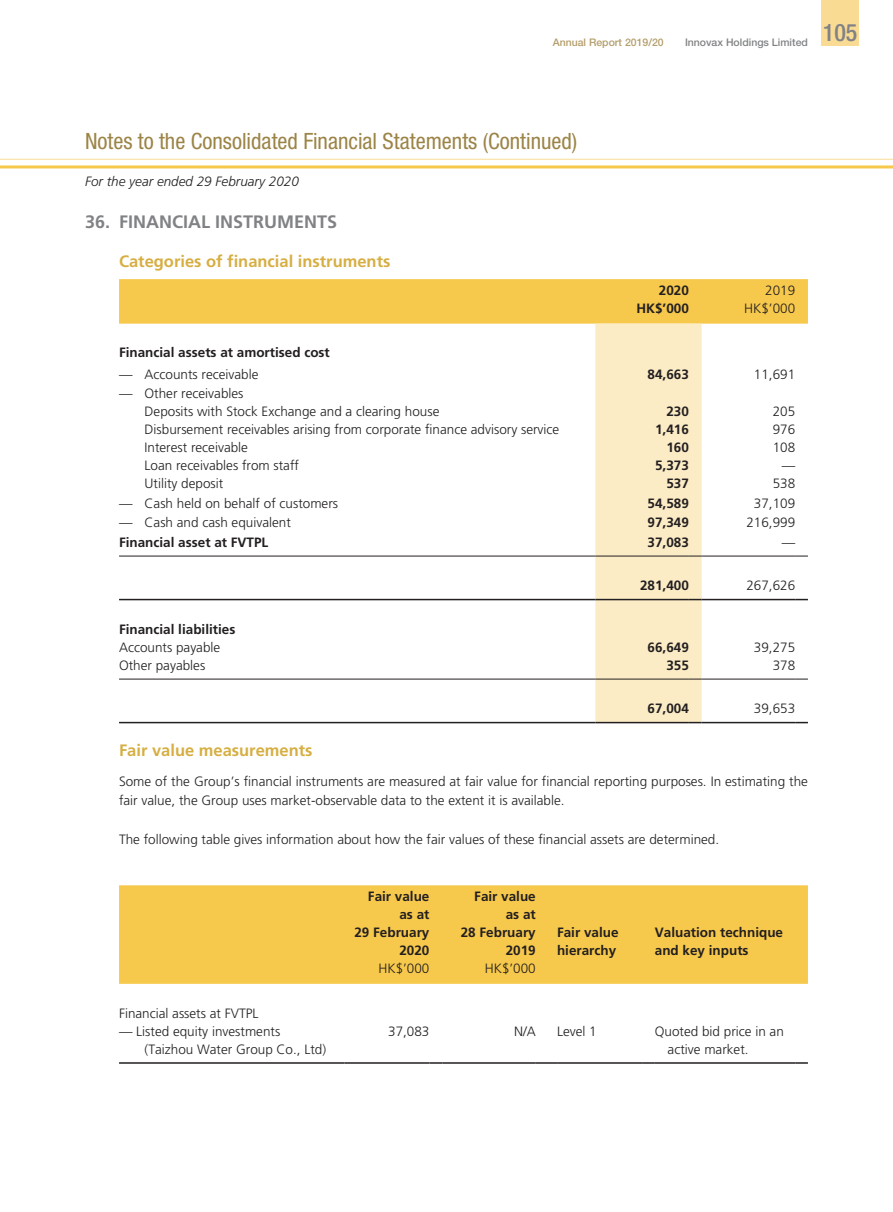
<style>
.page{position:relative;width:893px;height:1212px;background:#fff}
.page>*{position:absolute;margin:0;border:0;box-sizing:border-box;transform-origin:0 0}
.t1{font:500 condensed 24px "Helvetica Neue LT Std";color:#808285}
.t2{font:condensed 22.5px "Helvetica Neue LT Std";color:#9c8447}
.t3{font:700 18px "Frutiger LT Std";color:#808285}
.t4{font:700 16.5px "Frutiger LT Std";color:#d6ae42}
.t5{font:300 13.5px/18px "Frutiger LT Std";color:#231f20}
.t6{font:700 13.5px/18px "Frutiger LT Std";color:#231f20;text-align:right}
.t7{font:italic 300 13.5px "Frutiger LT Std";color:#231f20}
.t8{font:500 10.5px "Helvetica Neue LT Std";color:#808285}
.t9{font:500 10.5px "Helvetica Neue LT Std";color:#b49e6b}
</style>
<div class="page">
<div style="left:821px;top:0;width:38px;height:46px;background:#fadb93"></div>
<hr style="left:0;top:159px;width:893px;height:1px;background:#fae0a3">
<hr style="left:0;top:165px;width:893px;height:3px;background:#f6c84c">
<svg style="left:119px;top:279px;width:689px;height:444px"></svg>
<div style="left:119px;top:885px;width:689px;height:99px;background:#f6c84c"></div>
<hr style="left:119px;top:1062px;width:225px;height:2px;background:#231f20">
<hr style="left:344px;top:1062px;width:85px;height:2px;background:#231f20">
<svg style="left:429px;top:1062px;width:13px;height:2px"></svg>
<hr style="left:442px;top:1062px;width:94px;height:2px;background:#231f20">
<hr style="left:536px;top:1062px;width:21px;height:2px;background:#231f20">
<hr style="left:557px;top:1062px;width:85px;height:2px;background:#231f20">
<svg style="left:642px;top:1062px;width:13px;height:2px"></svg>
<hr style="left:655px;top:1062px;width:140px;height:2px;background:#231f20">
<svg style="left:795px;top:1062px;width:13px;height:2px"></svg>
<p class="t9" style="left:553px;top:36px;width:113px">Annual Report 2019/20</p>
<p class="t8" style="left:685px;top:36px;width:124px">Innovax Holdings Limited</p>
<h1 class="t1" style="left:823px;top:18px;width:36px">105</h1>
<h2 class="t2" style="left:85px;top:128px;width:494px">Notes to the Consolidated Financial Statements (Continued)</h2>
<p class="t7" style="left:85px;top:173px;width:215px">For the year ended 29 February 2020</p>
<h3 class="t3" style="left:85px;top:211px;width:254px">36. FINANCIAL INSTRUMENTS</h3>
<p class="t4" style="left:119px;top:251px;width:273px">Categories of financial instruments</p>
<p class="t6" style="left:659px;top:281px;width:32px">2020</p>
<p class="t5" style="left:765px;top:281px;width:32px">2019</p>
<p class="t6" style="left:636px;top:299px;width:54px">HK$’000</p>
<p class="t5" style="left:744px;top:299px;width:53px">HK$’000</p>
<p class="t6" style="left:119px;top:344px;width:212px">Financial assets at amortised cost</p>
<p class="t5" style="left:119px;top:365px;width:141px">— Accounts receivable</p>
<p class="t6" style="left:648px;top:365px;width:43px">84,663</p>
<p class="t5" style="left:754px;top:365px;width:43px">11,691</p>
<p class="t5" style="left:145px;top:385px;width:296px;text-indent:-26px">— Other receivables<br>Deposits with Stock Exchange and a clearing house</p>
<p class="t6" style="left:666px;top:403px;width:24px">230</p>
<p class="t5" style="left:773px;top:403px;width:24px">205</p>
<p class="t5" style="left:145px;top:421px;width:416px">Disbursement receivables arising from corporate finance advisory service</p>
<p class="t6" style="left:655px;top:421px;width:35px">1,416</p>
<p class="t5" style="left:773px;top:421px;width:24px">976</p>
<p class="t5" style="left:145px;top:439px;width:105px">Interest receivable</p>
<p class="t6" style="left:666px;top:439px;width:24px">160</p>
<p class="t5" style="left:773px;top:439px;width:24px">108</p>
<p class="t5" style="left:145px;top:457px;width:156px">Loan receivables from staff</p>
<p class="t6" style="left:655px;top:457px;width:35px">5,373</p>
<p class="t5" style="left:782px;top:457px;width:15px">—</p>
<p class="t5" style="left:145px;top:475px;width:80px">Utility deposit</p>
<p class="t6" style="left:666px;top:475px;width:24px">537</p>
<p class="t5" style="left:773px;top:475px;width:24px">538</p>
<p class="t5" style="left:119px;top:494px;width:221px">— Cash held on behalf of customers</p>
<p class="t6" style="left:648px;top:494px;width:43px">54,589</p>
<p class="t5" style="left:754px;top:494px;width:43px">37,109</p>
<p class="t5" style="left:119px;top:514px;width:173px">— Cash and cash equivalent</p>
<p class="t6" style="left:648px;top:514px;width:43px">97,349</p>
<p class="t5" style="left:746px;top:514px;width:50px">216,999</p>
<p class="t6" style="left:119px;top:533px;width:151px">Financial asset at FVTPL</p>
<p class="t6" style="left:648px;top:533px;width:43px">37,083</p>
<p class="t5" style="left:782px;top:533px;width:15px">—</p>
<p class="t6" style="left:640px;top:576px;width:50px">281,400</p>
<p class="t5" style="left:746px;top:577px;width:50px">267,626</p>
<p class="t6" style="left:119px;top:620px;width:118px">Financial liabilities</p>
<p class="t5" style="left:119px;top:638px;width:103px">Accounts payable</p>
<p class="t6" style="left:648px;top:638px;width:43px">66,649</p>
<p class="t5" style="left:754px;top:638px;width:43px">39,275</p>
<p class="t5" style="left:119px;top:656px;width:88px">Other payables</p>
<p class="t6" style="left:666px;top:656px;width:24px">355</p>
<p class="t5" style="left:773px;top:656px;width:24px">378</p>
<p class="t6" style="left:648px;top:699px;width:43px">67,004</p>
<p class="t5" style="left:754px;top:700px;width:43px">39,653</p>
<p class="t4" style="left:119px;top:741px;width:195px">Fair value measurements</p>
<p class="t5" style="left:119px;top:771px;width:690px;line-height:19.5px">Some of the Group’s financial instruments are measured at fair value for financial reporting purposes. In estimating the fair value, the Group uses market-observable data to the extent it is available.</p>
<p class="t5" style="left:119px;top:830px;width:602px">The following table gives information about how the fair values of these financial assets are determined.</p>
<p class="t6" style="left:354px;top:887px;width:77px">Fair value as at<br>29 February<br>2020</p>
<p class="t6" style="left:461px;top:887px;width:77px">Fair value as at<br>28 February<br>2019</p>
<p class="t5" style="left:378px;top:959px;width:53px">HK$’000</p>
<p class="t5" style="left:485px;top:959px;width:53px">HK$’000</p>
<p class="t6" style="left:557px;top:923px;width:63px;text-align:left">Fair value hierarchy</p>
<p class="t6" style="left:655px;top:923px;width:130px;text-align:left">Valuation technique and key inputs</p>
<p class="t5" style="left:119px;top:1004px;width:141px">Financial assets at FVTPL</p>
<p class="t5" style="left:145px;top:1022px;width:183px;text-indent:-26px">— Listed equity investments (Taizhou Water Group Co., Ltd)</p>
<p class="t5" style="left:388px;top:1022px;width:43px">37,083</p>
<p class="t5" style="left:514px;top:1022px;width:23px">N/A</p>
<p class="t5" style="left:557px;top:1022px;width:41px">Level 1</p>
<p class="t5" style="left:668px;top:1022px;width:118px;text-indent:-13px">Quoted bid price in an active market.</p>
</div>
